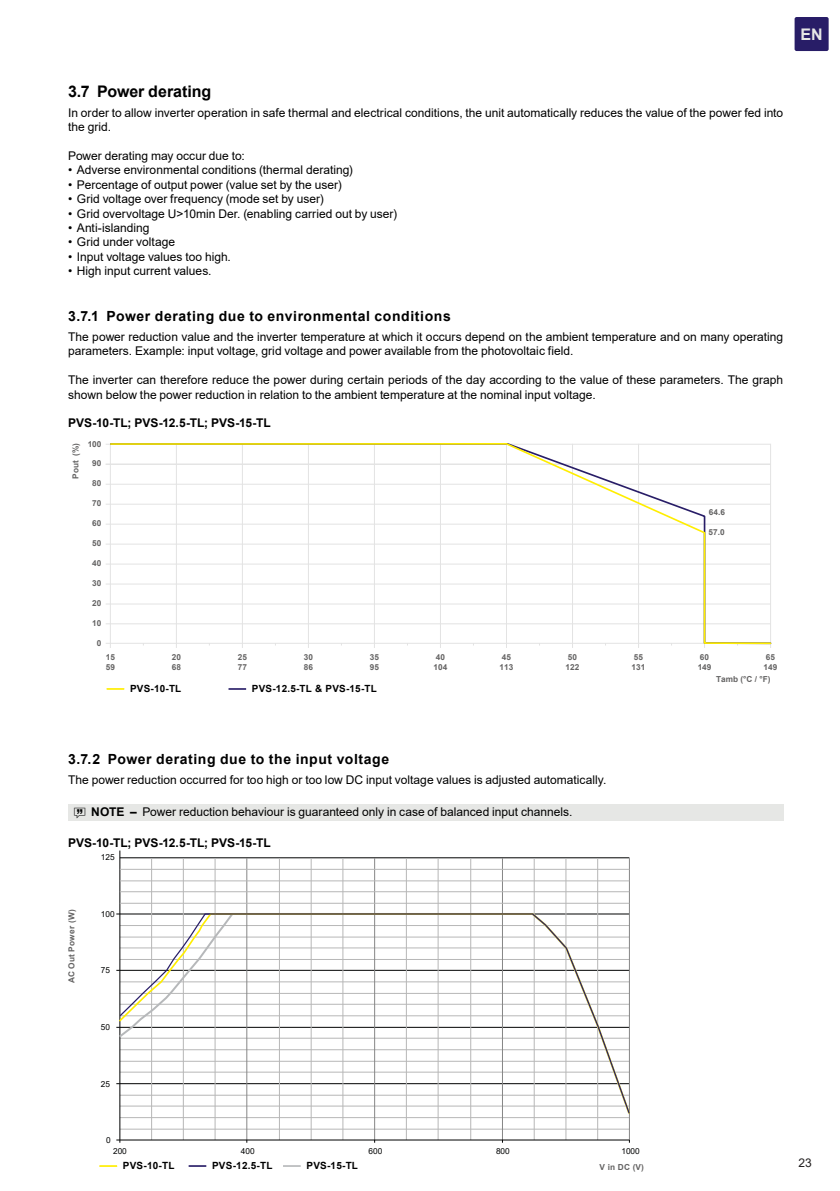
<style>
.page{position:relative;width:840px;height:1191px;background:#fff}
.page>*{position:absolute;margin:0;border:0;box-sizing:border-box;transform-origin:0 0}
.t1{font:700 16px "Arial";letter-spacing:-.005em;color:#000}
.t2{font:700 16px "Arial";color:#e6e7e5}
.t3{font:700 14px "Arial";letter-spacing:.04em;color:#000}
.t4{font:12px/14.4px "Arial";color:#000}
.t5{font:700 12px "Arial";letter-spacing:-.005em;color:#000}
.t6{font:12px "Arial";color:#221f20}
.t7{font:700 10px "Arial";letter-spacing:.025em;color:#000}
.t8{font:700 9.8px "Arial";letter-spacing:.025em;color:#000}
.t9{font:700 8.2px/9.8px "Arial";color:#646363}
.t10{font:8.2px "Arial";color:#010202}
.t11{font:700 8.2px "Arial";letter-spacing:.02em;color:#646363}
.s1{font-weight:700}
</style>
<div class="page">
<div style="left:794px;top:17px;width:34px;height:34px;background:#281d67;border-radius:2px"></div>
<div style="left:68px;top:803px;width:714px;height:17px;background:#e6e7e5"></div>
<hr style="left:106px;top:484px;width:664px;height:1px;background:#e3e3e3">
<hr style="left:106px;top:504px;width:664px;height:1px;background:#e3e3e3">
<hr style="left:106px;top:524px;width:664px;height:1px;background:#e3e3e3">
<hr style="left:106px;top:544px;width:664px;height:1px;background:#e3e3e3">
<hr style="left:106px;top:563px;width:664px;height:1px;background:#e3e3e3">
<hr style="left:106px;top:583px;width:664px;height:1px;background:#e3e3e3">
<hr style="left:106px;top:603px;width:664px;height:1px;background:#e3e3e3">
<hr style="left:106px;top:623px;width:664px;height:1px;background:#e3e3e3">
<hr style="left:106px;top:464px;width:664px;height:1px;background:#e3e3e3">
<hr style="left:106px;top:444px;width:664px;height:1px;background:#e3e3e3">
<hr style="left:176px;top:444px;width:1px;height:204px;background:#e3e3e3">
<hr style="left:308px;top:444px;width:1px;height:204px;background:#e3e3e3">
<hr style="left:374px;top:444px;width:1px;height:204px;background:#e3e3e3">
<hr style="left:440px;top:444px;width:1px;height:204px;background:#e3e3e3">
<hr style="left:506px;top:444px;width:1px;height:204px;background:#e3e3e3">
<hr style="left:571px;top:444px;width:1px;height:204px;background:#e3e3e3">
<hr style="left:637px;top:444px;width:1px;height:204px;background:#e3e3e3">
<hr style="left:703px;top:517px;width:1px;height:131px;background:#e3e3e3">
<hr style="left:769px;top:444px;width:1px;height:204px;background:#e3e3e3">
<hr style="left:242px;top:444px;width:1px;height:204px;background:#e3e3e3">
<hr style="left:106px;top:643px;width:664px;height:1px;background:#e3e3e3">
<hr style="left:110px;top:444px;width:1px;height:204px;background:#e3e3e3">
<svg style="left:109px;top:443px;width:662px;height:202px"></svg>
<svg style="left:107px;top:688px;width:17px;height:2px"></svg>
<svg style="left:228px;top:688px;width:18px;height:2px"></svg>
<svg style="left:99px;top:1165px;width:18px;height:1px"></svg>
<svg style="left:188px;top:1165px;width:18px;height:1px"></svg>
<svg style="left:283px;top:1165px;width:17px;height:1px"></svg>
<hr style="left:120px;top:1117px;width:509px;height:1px;background:#b7b7b7">
<hr style="left:120px;top:1128px;width:509px;height:1px;background:#b7b7b7">
<hr style="left:120px;top:857px;width:509px;height:1px;background:#010202">
<hr style="left:597px;top:858px;width:1px;height:282px;background:#b7b7b7">
<hr style="left:565px;top:858px;width:1px;height:282px;background:#b7b7b7">
<hr style="left:533px;top:858px;width:1px;height:282px;background:#b7b7b7">
<hr style="left:470px;top:858px;width:1px;height:282px;background:#b7b7b7">
<hr style="left:437px;top:858px;width:1px;height:282px;background:#b7b7b7">
<hr style="left:406px;top:858px;width:1px;height:282px;background:#b7b7b7">
<hr style="left:342px;top:858px;width:1px;height:282px;background:#b7b7b7">
<hr style="left:310px;top:858px;width:1px;height:282px;background:#b7b7b7">
<hr style="left:279px;top:858px;width:1px;height:282px;background:#b7b7b7">
<hr style="left:214px;top:858px;width:1px;height:282px;background:#b7b7b7">
<hr style="left:183px;top:858px;width:1px;height:282px;background:#b7b7b7">
<hr style="left:151px;top:858px;width:1px;height:282px;background:#b7b7b7">
<hr style="left:628px;top:858px;width:1px;height:282px;background:#868686">
<hr style="left:502px;top:858px;width:1px;height:282px;background:#868686">
<hr style="left:374px;top:858px;width:1px;height:282px;background:#868686">
<hr style="left:246px;top:858px;width:1px;height:282px;background:#868686">
<hr style="left:119px;top:850px;width:1px;height:290px;background:#010202">
<hr style="left:120px;top:1139px;width:509px;height:1px;background:#010202">
<hr style="left:120px;top:903px;width:509px;height:1px;background:#b7b7b7">
<hr style="left:120px;top:891px;width:509px;height:1px;background:#b7b7b7">
<hr style="left:120px;top:880px;width:509px;height:1px;background:#b7b7b7">
<hr style="left:120px;top:869px;width:509px;height:1px;background:#b7b7b7">
<svg style="left:119px;top:912px;width:511px;height:202px"></svg>
<h1 class="t1" style="left:68px;top:80px;width:145px">3.7 Power derating</h1>
<p class="t4" style="left:68px;top:105px;width:716px">In order to allow inverter operation in safe thermal and electrical conditions, the unit automatically reduces the value of the power fed into the grid.</p>
<p class="t4" style="left:68px;top:148px;width:178px">Power derating may occur due to:</p>
<p class="t4" style="left:68px;top:163px;width:286px">• Adverse environmental conditions (thermal derating)</p>
<p class="t4" style="left:68px;top:177px;width:275px">• Percentage of output power (value set by the user)</p>
<p class="t4" style="left:68px;top:192px;width:257px">• Grid voltage over frequency (mode set by user)</p>
<p class="t4" style="left:68px;top:206px;width:330px">• Grid overvoltage U&gt;10min Der. (enabling carried out by user)</p>
<p class="t4" style="left:68px;top:220px;width:83px">• Anti-islanding</p>
<p class="t4" style="left:68px;top:235px;width:108px">• Grid under voltage</p>
<p class="t4" style="left:68px;top:249px;width:164px">• Input voltage values too high.</p>
<p class="t4" style="left:68px;top:264px;width:145px">• High input current values.</p>
<p class="t3" style="left:68px;top:306px;width:384px">3.7.1 Power derating due to environmental conditions</p>
<p class="t4" style="left:68px;top:329px;width:716px">The power reduction value and the inverter temperature at which it occurs depend on the ambient temperature and on many operating parameters. Example: input voltage, grid voltage and power available from the photovoltaic field.</p>
<p class="t4" style="left:68px;top:373px;width:716px">The inverter can therefore reduce the power during certain periods of the day according to the value of these parameters. The graph shown below the power reduction in relation to the ambient temperature at the nominal input voltage.</p>
<p class="t5" style="left:68px;top:415px;width:204px">PVS-10-TL; PVS-12.5-TL; PVS-15-TL</p>
<p class="t9" style="left:71px;top:479px;width:37px;rotate:-90deg">Pout (%)</p>
<p class="t9" style="left:88px;top:439px;width:15px">100</p>
<p class="t9" style="left:92px;top:459px;width:11px">90</p>
<p class="t9" style="left:92px;top:478px;width:11px">80</p>
<p class="t9" style="left:92px;top:499px;width:11px">70</p>
<p class="t9" style="left:92px;top:518px;width:11px">60</p>
<p class="t9" style="left:92px;top:538px;width:11px">50</p>
<p class="t9" style="left:92px;top:558px;width:11px">40</p>
<p class="t9" style="left:92px;top:578px;width:11px">30</p>
<p class="t9" style="left:92px;top:598px;width:11px">20</p>
<p class="t9" style="left:92px;top:618px;width:11px">10</p>
<p class="t9" style="left:97px;top:638px;width:6px">0</p>
<p class="t9" style="left:708px;top:507px;width:18px">64.6</p>
<p class="t9" style="left:708px;top:527px;width:18px">57.0</p>
<p class="t9" style="left:106px;top:653px;width:11px">15<br>59</p>
<p class="t9" style="left:172px;top:653px;width:11px">20<br>68</p>
<p class="t9" style="left:238px;top:653px;width:11px">25<br>77</p>
<p class="t9" style="left:304px;top:653px;width:11px">30<br>86</p>
<p class="t9" style="left:369px;top:653px;width:11px">35<br>95</p>
<p class="t9" style="left:433px;top:653px;width:15px">40<br>104</p>
<p class="t9" style="left:499px;top:653px;width:15px">45<br>113</p>
<p class="t9" style="left:565px;top:653px;width:15px">50<br>122</p>
<p class="t9" style="left:631px;top:653px;width:15px">55<br>131</p>
<p class="t9" style="left:697px;top:653px;width:15px">60<br>149</p>
<p class="t9" style="left:763px;top:653px;width:15px">65<br>149</p>
<p class="t8" style="left:130px;top:682px;width:53px">PVS-10-TL</p>
<p class="t8" style="left:252px;top:682px;width:126px">PVS-12.5-TL &amp; PVS-15-TL</p>
<p class="t9" style="left:715px;top:674px;width:56px">Tamb (°C / °F)</p>
<h1 class="t2" style="left:800px;top:23px;width:24px">EN</h1>
<p class="t3" style="left:68px;top:748px;width:322px">3.7.2 Power derating due to the input voltage</p>
<p class="t4" style="left:68px;top:772px;width:539px">The power reduction occurred for too high or too low DC input voltage values is adjusted automatically.</p>
<p class="t4" style="left:91px;top:804px;width:482px"><span class="s1">NOTE –</span> Power reduction behaviour is guaranteed only in case of balanced input channels.</p>
<p class="t5" style="left:68px;top:834px;width:204px">PVS-10-TL; PVS-12.5-TL; PVS-15-TL</p>
<p class="t11" style="left:66px;top:983px;width:75px;rotate:-90deg">AC Out Power (W)</p>
<p class="t10" style="left:101px;top:851px;width:15px">125</p>
<p class="t10" style="left:101px;top:908px;width:15px">100</p>
<p class="t10" style="left:101px;top:965px;width:11px">75</p>
<p class="t10" style="left:101px;top:1021px;width:11px">50</p>
<p class="t10" style="left:101px;top:1078px;width:11px">25</p>
<p class="t10" style="left:106px;top:1134px;width:6px">0</p>
<p class="t10" style="left:113px;top:1145px;width:15px">200</p>
<p class="t10" style="left:241px;top:1145px;width:15px">400</p>
<p class="t10" style="left:368px;top:1145px;width:15px">600</p>
<p class="t10" style="left:495px;top:1145px;width:15px">800</p>
<p class="t10" style="left:621px;top:1145px;width:20px">1000</p>
<p class="t7" style="left:123px;top:1158px;width:53px">PVS-10-TL</p>
<p class="t7" style="left:212px;top:1158px;width:62px">PVS-12.5-TL</p>
<p class="t7" style="left:306px;top:1158px;width:53px">PVS-15-TL</p>
<p class="t9" style="left:599px;top:1162px;width:46px">V in DC (V)</p>
<p class="t6" style="left:797px;top:1154px;width:15px">23</p>
</div>
